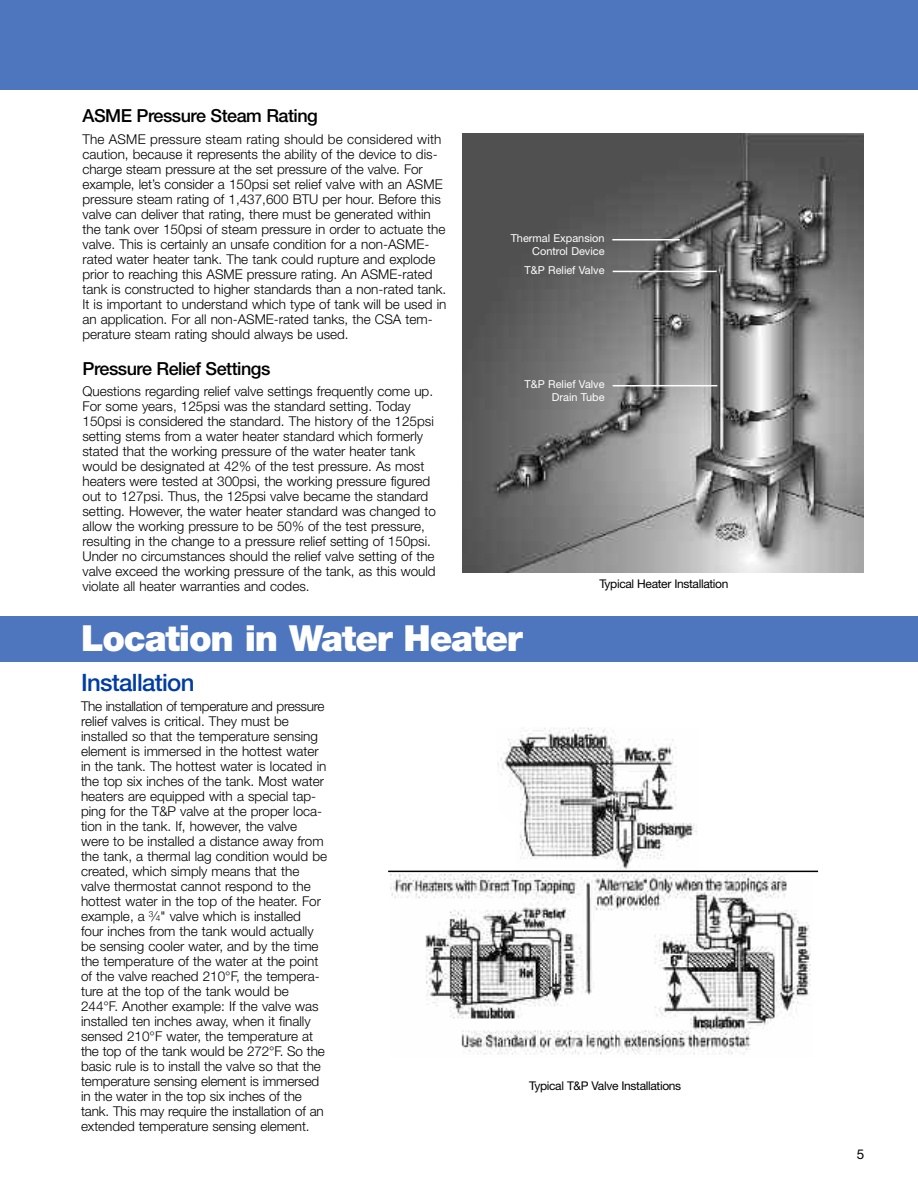
<style>
.page{position:relative;width:918px;height:1188px;background:#fff}
.page>*{position:absolute;margin:0;border:0;box-sizing:border-box;transform-origin:0 0}
.t1{font:900 36px "Helvetica Neue LT Std";letter-spacing:-.035em;color:#fff}
.t2{font:500 24px "Helvetica Neue LT Std";letter-spacing:-.03em;color:#003ca2}
.t3{font:500 18px "Helvetica Neue LT Std";letter-spacing:-.03em;color:#000}
.t4{font:300 13.5px/15px "Helvetica Neue LT Std";color:#000}
.t5{font:13.5px "Helvetica Neue LT Std";color:#000}
.t6{font:12px "Helvetica Neue LT Std";letter-spacing:-.03em;color:#000}
.t7{font:10.95px/13.2px "Helvetica Neue LT Std";color:#fff;text-align:right}
.s1{font-size:8.4px}
</style>
<div class="page">
<div style="left:0;top:0;width:918px;height:90px;background:#4d76be"></div>
<div style="left:0;top:616px;width:918px;height:46px;background:#4d76be"></div>
<img style="left:462px;top:134px;width:402px;height:438px">
<hr style="left:613px;top:271px;width:104px;height:1px;background:#fff">
<hr style="left:612px;top:239px;width:68px;height:1px;background:#fff">
<hr style="left:613px;top:385px;width:104px;height:1px;background:#fff">
<img style="left:391px;top:875px;width:420px;height:180px">
<img style="left:497px;top:728px;width:200px;height:142px">
<hr style="left:388px;top:871px;width:430px;height:1px;background:#000">
<h3 class="t3" style="left:82px;top:109px;width:237px">ASME Pressure Steam Rating</h3>
<p class="t4" style="left:82px;top:133px;width:365px">The ASME pressure steam rating should be considered with caution, because it represents the ability of the device to dis&shy;charge steam pressure at the set pressure of the valve. For example, let’s consider a 150psi set relief valve with an ASME pressure steam rating of 1,437,600 BTU per hour. Before this valve can deliver that rating, there must be generated within the tank over 150psi of steam pressure in order to actuate the valve. This is certainly an unsafe condition for a non-ASME&shy;rated water heater tank. The tank could rupture and explode prior to reaching this ASME pressure rating. An ASME-rated tank is constructed to higher standards than a non-rated tank.<br>It is important to understand which type of tank will be used in an application. For all non-ASME-rated tanks, the CSA tem&shy;perature steam rating should always be used.</p>
<h3 class="t3" style="left:82px;top:362px;width:189px">Pressure Relief Settings</h3>
<p class="t4" style="left:82px;top:385px;width:355px">Questions regarding relief valve settings frequently come up.<br>For some years, 125psi was the standard setting. Today 150psi is considered the standard. The history of the 125psi setting stems from a water heater standard which formerly stated that the working pressure of the water heater tank would be designated at 42% of the test pressure. As most heaters were tested at 300psi, the working pressure figured out to 127psi. Thus, the 125psi valve became the standard setting. However, the water heater standard was changed to allow the working pressure to be 50% of the test pressure, resulting in the change to a pressure relief setting of 150psi.<br>Under no circumstances should the relief valve setting of the valve exceed the working pressure of the tank, as this would violate all heater warranties and codes.</p>
<p class="t7" style="left:511px;top:232px;width:95px">Thermal Expansion<br>Control Device</p>
<p class="t7" style="left:525px;top:265px;width:81px">T&amp;P Relief Valve</p>
<p class="t7" style="left:525px;top:378px;width:81px">T&amp;P Relief Valve<br>Drain Tube</p>
<p class="t6" style="left:599px;top:579px;width:131px">Typical Heater Installation</p>
<h1 class="t1" style="left:81px;top:625px;width:443px">Location in Water Heater</h1>
<h2 class="t2" style="left:81px;top:674px;width:115px">Installation</h2>
<p class="t4" style="left:81px;top:700px;width:248px">The installation of temperature and pressure relief valves is critical. They must be installed so that the temperature sensing element is immersed in the hottest water in the tank. The hottest water is located in the top six inches of the tank. Most water heaters are equipped with a special tap&shy;ping for the T&amp;P valve at the proper loca&shy;tion in the tank. If, however, the valve were to be installed a distance away from the tank, a thermal lag condition would be created, which simply means that the valve thermostat cannot respond to the hottest water in the top of the heater. For example, a <sup>3</sup>⁄<span class="s1">4</span>" valve which is installed<br>four inches from the tank would actually be sensing cooler water, and by the time the temperature of the water at the point of the valve reached 210°F, the tempera&shy;ture at the top of the tank would be 244°F. Another example: If the valve was installed ten inches away, when it finally sensed 210°F water, the temperature at the top of the tank would be 272°F. So the basic rule is to install the valve so that the temperature sensing element is immersed in the water in the top six inches of the tank. This may require the installation of an extended temperature sensing element.</p>
<p class="t6" style="left:529px;top:1081px;width:154px">Typical T&amp;P Valve Installations</p>
<p class="t5" style="left:857px;top:1150px;width:9px">5</p>
</div>
